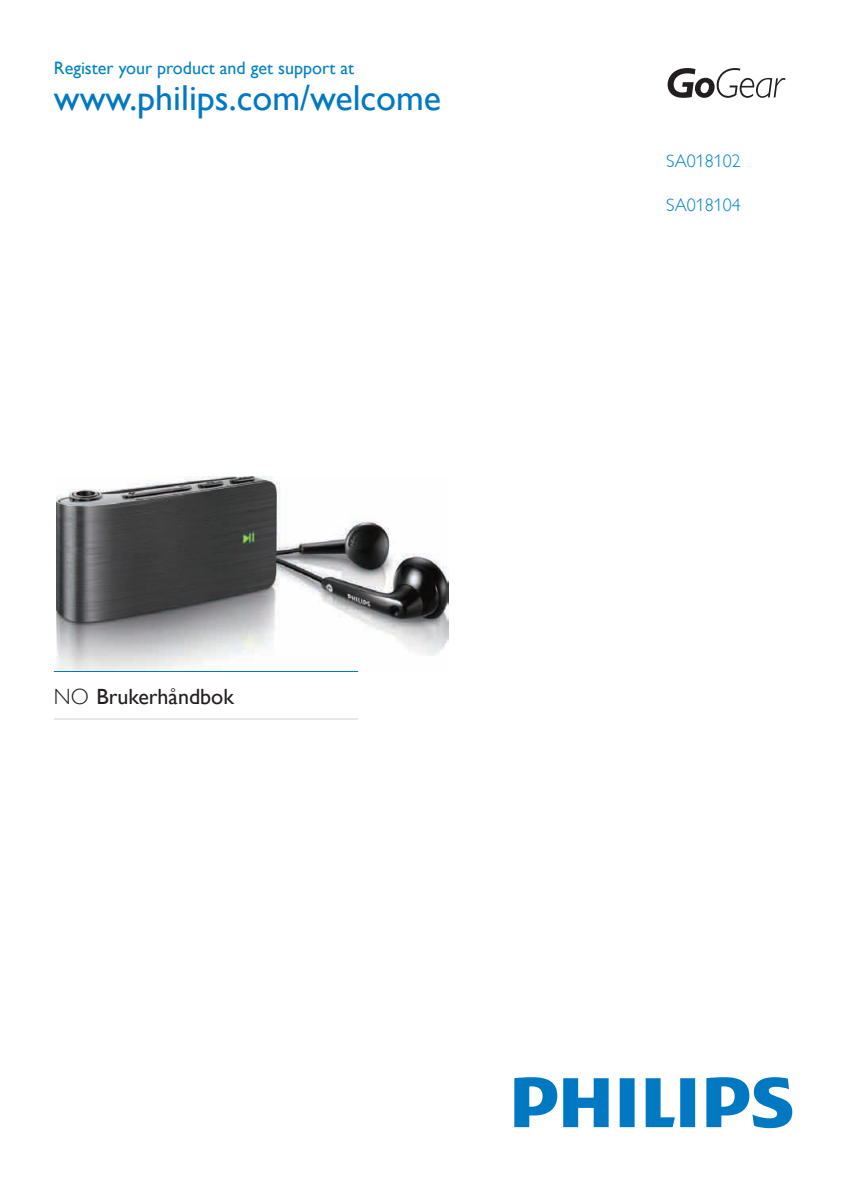
<style>
.page{position:relative;width:842px;height:1191px;background:#fff}
.page>*{position:absolute;margin:0;border:0;box-sizing:border-box;transform-origin:0 0}
.t1{font:36px "Gill Sans Alt One WGL";color:#0079c2}
.t2{font:22px "Gill Sans Alt One WGL";color:#231f20}
.t3{font:18px "Gill Sans Alt One WGL";color:#0082c5}
.t4{font:18px "Gill Sans Alt One WGL Light";color:#0082c5}
.s1{font-family:"Gill Sans Alt One WGL Light"}
</style>
<div class="page">
<img style="left:57px;top:476px;width:392px;height:195px">
<svg style="left:668px;top:68px;width:117px;height:30px"></svg>
<hr style="left:54px;top:671px;width:304px;height:1px;background:#0079c2">
<svg style="left:514px;top:1077px;width:278px;height:51px"></svg>
<hr style="left:54px;top:718px;width:304px;height:1px;background:#d1d2d4">
<p class="t3" style="left:54px;top:56px;width:302px">Register your product and get support at</p>
<h1 class="t1" style="left:54px;top:73px;width:389px">www.philips.com/welcome</h1>
<p class="t2" style="left:54px;top:681px;width:182px"><span class="s1">NO</span> Brukerhåndbok</p>
<p class="t4" style="left:666px;top:149px;width:76px">SA018102</p>
<p class="t4" style="left:666px;top:193px;width:76px">SA018104</p>
</div>
